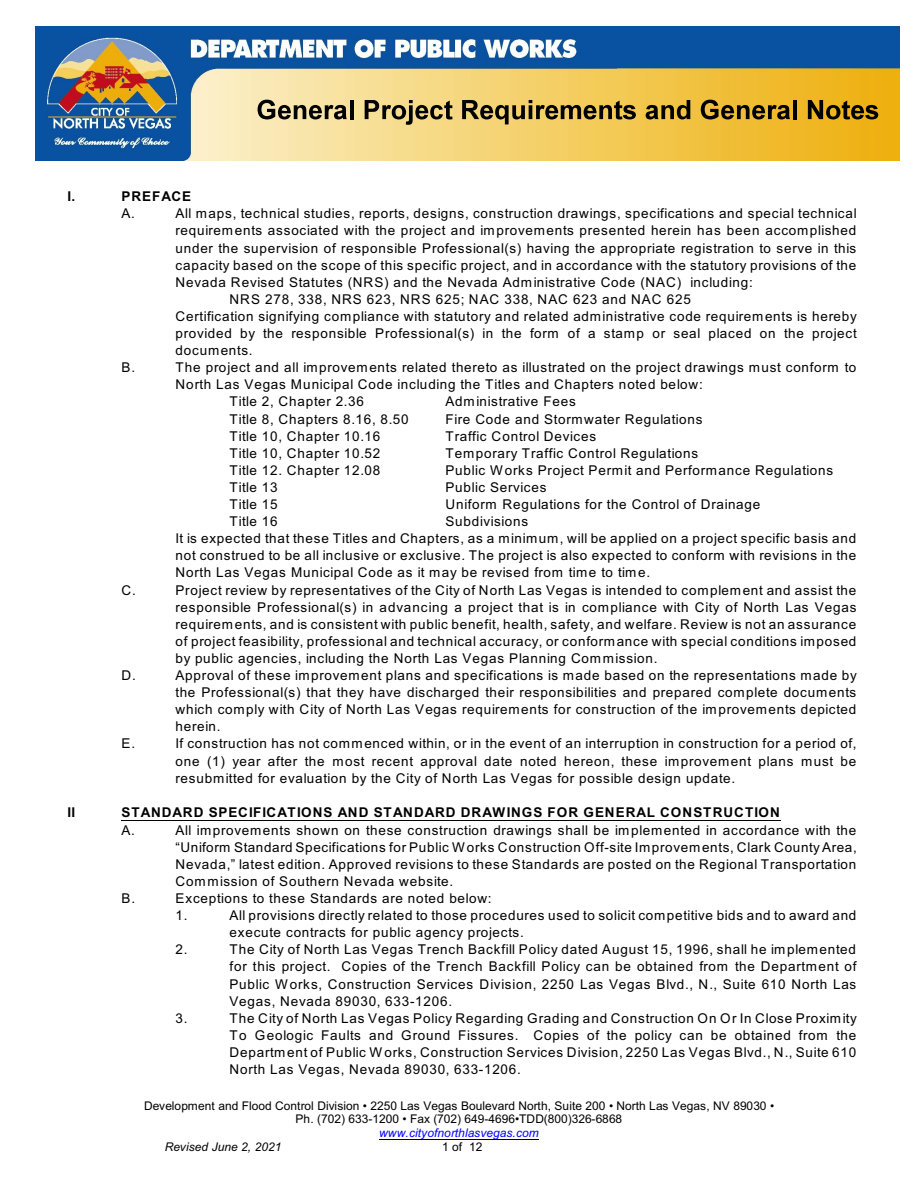
<style>
.page{position:relative;width:918px;height:1188px;background:#fff}
.page>*{position:absolute;margin:0;border:0;box-sizing:border-box;transform-origin:0 0}
.t1{font:13.5px/17.1px "Arial";letter-spacing:.06em;color:#000;text-align:justify}
.t2{font:700 13.5px "Arial";letter-spacing:.075em;color:#000}
.t3{font:12px/13.8px "Arial";letter-spacing:.01em;color:#000;text-align:center}
.t4{font:italic 12px "Arial";letter-spacing:.01em;color:#00f}
.t5{font:italic 12px "Arial";letter-spacing:.01em;color:#000}
</style>
<div class="page">
<hr style="left:379px;top:1140px;width:160px;height:1px;background:#000">
<img style="left:36px;top:27px;width:864px;height:133px">
<svg style="left:258px;top:100px;width:89px;height:19px;background:#8f8362"></svg>
<hr style="left:350px;top:100px;width:3px;height:19px;background:#000">
<svg style="left:365px;top:100px;width:88px;height:25px;background:#a5935d"></svg>
<svg style="left:462px;top:100px;width:174px;height:24px;background:#a08742"></svg>
<svg style="left:646px;top:100px;width:44px;height:19px"></svg>
<svg style="left:701px;top:100px;width:89px;height:19px;background:#8a6c1d"></svg>
<hr style="left:793px;top:100px;width:4px;height:19px;background:#000">
<svg style="left:808px;top:100px;width:70px;height:19px"></svg>
<hr style="left:122px;top:820px;width:659px;height:1px;background:#000">
<p class="t2" style="left:68px;top:191px;width:9px">I.</p>
<p class="t2" style="left:122px;top:191px;width:71px">PREFACE</p>
<p class="t1" style="left:122px;top:206px;width:15px">A.</p>
<p class="t1" style="left:176px;top:206px;width:683px">All maps, technical studies, reports, designs, construction drawings, specifications and special technical</p>
<p class="t1" style="left:176px;top:223px;width:682px">requirements associated with the project and improvements presented herein has been accomplished</p>
<p class="t1" style="left:176px;top:240px;width:682px">under the supervision of responsible Professional(s) having the appropriate registration to serve in this</p>
<p class="t1" style="left:176px;top:258px;width:682px">capacity based on the scope of this specific project, and in accordance with the statutory provisions of the</p>
<p class="t1" style="left:176px;top:275px;width:579px">Nevada Revised Statutes (NRS) and the Nevada Administrative Code (NAC) including:</p>
<p class="t1" style="left:230px;top:292px;width:463px">NRS 278, 338, NRS 623, NRS 625; NAC 338, NAC 623 and NAC 625</p>
<p class="t1" style="left:176px;top:309px;width:683px">Certification signifying compliance with statutory and related administrative code requirements is hereby</p>
<p class="t1" style="left:176px;top:326px;width:683px">provided by the responsible Professional(s) in the form of a stamp or seal placed on the project</p>
<p class="t1" style="left:176px;top:343px;width:79px">documents.</p>
<p class="t1" style="left:122px;top:360px;width:15px">B.</p>
<p class="t1" style="left:176px;top:360px;width:682px">The project and all improvements related thereto as illustrated on the project drawings must conform to</p>
<p class="t1" style="left:176px;top:377px;width:529px">North Las Vegas Municipal Code including the Titles and Chapters noted below:</p>
<p class="t1" style="left:230px;top:394px;width:136px">Title 2, Chapter 2.36</p>
<p class="t1" style="left:445px;top:394px;width:132px">Administrative Fees</p>
<p class="t1" style="left:230px;top:411px;width:181px">Title 8, Chapters 8.16, 8.50</p>
<p class="t1" style="left:445px;top:411px;width:259px">Fire Code and Stormwater Regulations</p>
<p class="t1" style="left:230px;top:429px;width:152px">Title 10, Chapter 10.16</p>
<p class="t1" style="left:445px;top:429px;width:152px">Traffic Control Devices</p>
<p class="t1" style="left:230px;top:446px;width:152px">Title 10, Chapter 10.52</p>
<p class="t1" style="left:445px;top:446px;width:254px">Temporary Traffic Control Regulations</p>
<p class="t1" style="left:230px;top:463px;width:152px">Title 12. Chapter 12.08</p>
<p class="t1" style="left:445px;top:463px;width:389px">Public Works Project Permit and Performance Regulations</p>
<p class="t1" style="left:230px;top:480px;width:50px">Title 13</p>
<p class="t1" style="left:445px;top:480px;width:103px">Public Services</p>
<p class="t1" style="left:230px;top:497px;width:50px">Title 15</p>
<p class="t1" style="left:445px;top:497px;width:317px">Uniform Regulations for the Control of Drainage</p>
<p class="t1" style="left:230px;top:514px;width:50px">Title 16</p>
<p class="t1" style="left:176px;top:514px;width:682px;text-align:left;text-indent:270px">Subdivisions<br>It is expected that these Titles and Chapters, as a minimum, will be applied on a project specific basis and not construed to be all inclusive or exclusive. The project is also expected to conform with revisions in the North Las Vegas Municipal Code as it may be revised from time to time.</p>
<p class="t1" style="left:122px;top:582px;width:16px">C.</p>
<p class="t1" style="left:176px;top:582px;width:682px">Project review by representatives of the City of North Las Vegas is intended to complement and assist the responsible Professional(s) in advancing a project that is in compliance with City of North Las Vegas requirements, and is consistent with public benefit, health, safety, and welfare. Review is not an assurance of project feasibility, professional and technical accuracy, or conformance with special conditions imposed by public agencies, including the North Las Vegas Planning Commission.</p>
<p class="t1" style="left:122px;top:668px;width:16px">D.</p>
<p class="t1" style="left:176px;top:668px;width:683px">Approval of these improvement plans and specifications is made based on the representations made by the Professional(s) that they have discharged their responsibilities and prepared complete documents which comply with City of North Las Vegas requirements for construction of the improvements depicted herein.</p>
<p class="t1" style="left:122px;top:736px;width:15px">E.</p>
<p class="t1" style="left:176px;top:736px;width:683px">If construction has not commenced within, or in the event of an interruption in construction for a period of, one (1) year after the most recent approval date noted hereon, these improvement plans must be resubmitted for evaluation by the City of North Las Vegas for possible design update.</p>
<p class="t2" style="left:68px;top:808px;width:9px">II</p>
<p class="t2" style="left:122px;top:808px;width:660px">STANDARD SPECIFICATIONS AND STANDARD DRAWINGS FOR GENERAL CONSTRUCTION</p>
<p class="t1" style="left:122px;top:823px;width:15px">A.</p>
<p class="t1" style="left:176px;top:823px;width:683px">All improvements shown on these construction drawings shall be implemented in accordance with the “Uniform Standard Specifications for Public W orks Construction Off-site Improvements, Clark County Area, Nevada,” latest edition. Approved revisions to these Standards are posted on the Regional Transportation Commission of Southern Nevada website.</p>
<p class="t1" style="left:122px;top:891px;width:15px">B.</p>
<p class="t1" style="left:176px;top:891px;width:318px">Exceptions to these Standards are noted below:<br>1.</p>
<p class="t1" style="left:230px;top:908px;width:628px">All provisions directly related to those procedures used to solicit competitive bids and to award and execute contracts for public agency projects.</p>
<p class="t1" style="left:176px;top:942px;width:14px">2.</p>
<p class="t1" style="left:230px;top:942px;width:629px">The City of North Las Vegas Trench Backfill Policy dated August 15, 1996, shall he implemented for this project. Copies of the Trench Backfill Policy can be obtained from the Department of Public Works, Construction Services Division, 2250 Las Vegas Blvd., N., Suite 610 North Las Vegas, Nevada 89030, 633-1206.</p>
<p class="t1" style="left:176px;top:1011px;width:14px">3.</p>
<p class="t1" style="left:230px;top:1011px;width:629px">The City of North Las Vegas Policy Regarding Grading and Construction On Or In Close Proximity To Geologic Faults and Ground Fissures. Copies of the policy can be obtained from the Department of Public W orks, Construction Services Division, 2250 Las Vegas Blvd., N., Suite 610<br>North Las Vegas, Nevada 89030, 633-1206.</p>
<p class="t3" style="left:144px;top:1100px;width:632px">Development and Flood Control Division • 2250 Las Vegas Boulevard North, Suite 200 • North Las Vegas, NV 89030 •<br>Ph. (702) 633-1200 • Fax (702) 649-4696•TDD(800)326-6868</p>
<p class="t4" style="left:379px;top:1129px;width:161px">www.cityofnorthlasvegas.com</p>
<p class="t5" style="left:165px;top:1143px;width:118px">Revised June 2, 2021</p>
<p class="t3" style="left:442px;top:1141px;width:42px">1of 12</p>
</div>
